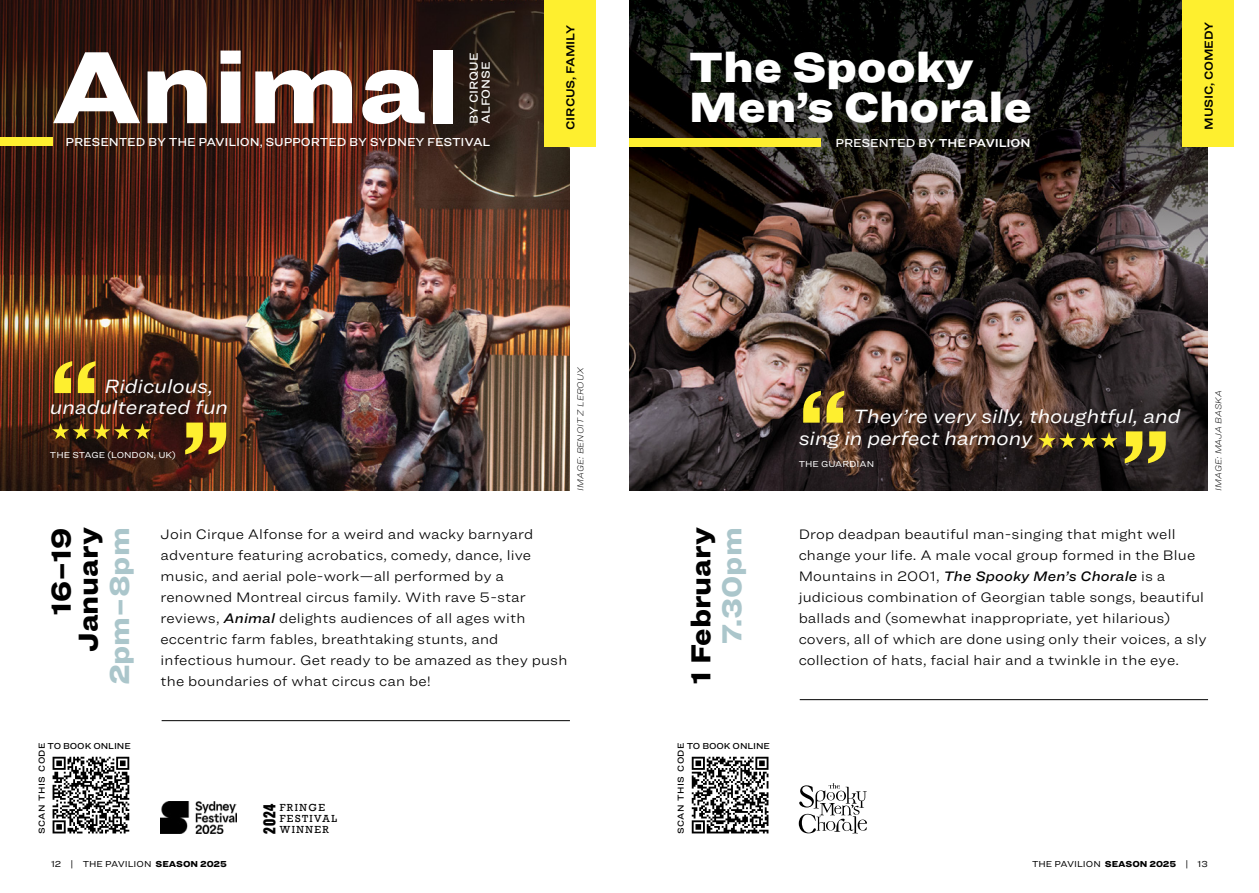
<style>
.page{position:relative;width:1259px;height:893px;background:#fff}
.page>*{position:absolute;margin:0;border:0;box-sizing:border-box;transform-origin:0 0}
.t1{font:900 105.9px "Ringside Wide";letter-spacing:-.005em;color:#fff;scale:1.04 1}
.t2{font:900 92.25px "Ringside Wide";color:#feef2f}
.t3{font:900 43.95px "Ringside Wide";color:#fff;scale:1.04 1}
.t4{font:900 28.5px/27px "Ringside Wide";color:#000;text-align:right}
.t5{font:900 28.5px "Ringside Wide";color:#abc6cb}
.t6{font:italic 19.95px/20.7px "Ringside Wide";color:#fff}
.t7{font:900 16.65px "Alternate Gothic Ex Cond ATF";color:#000}
.t8{font:300 14.25px/21px "Ringside Wide";letter-spacing:.01em;color:#000}
.t9{font:14.25px "Ringside Wide Med Ital";letter-spacing:.01em;color:#000}
.t10{font:500 12px/12px "Ringside Wide";letter-spacing:-.01em;color:#fff}
.t11{font:12px "Ringside Wide Semi";letter-spacing:-.01em;color:#000}
.t12{font:10.5px/11.2px "Rockwell";letter-spacing:.14em;color:#000}
.t13{font:9px "Ringside Wide";color:#000}
.t14{font:italic 100 9px "Ringside Wide";color:#000}
.t15{font:9px "Ringside Wide";color:#fff}
.t16{font:500 9px "Ringside Wide";letter-spacing:.04em;color:#000}
.t17{font:500 9px "Ringside Wide";letter-spacing:-.01em;color:#000}
.s1{font-family:"Ringside Wide Semi";font-weight:400}
.s2{font-family:"Ringside Wide Med Ital";font-weight:400}
.s3{font-family:"Ringside Wide";font-weight:300}
.s4{font-weight:900}
</style>
<div class="page">
<svg style="left:52px;top:756px;width:78px;height:78px"></svg>
<svg style="left:53px;top:757px;width:76px;height:76px"></svg>
<svg style="left:691px;top:756px;width:78px;height:78px"></svg>
<svg style="left:692px;top:757px;width:76px;height:76px"></svg>
<svg style="left:799px;top:783px;width:68px;height:50px"></svg>
<img style="left:0;top:0;width:570px;height:491px">
<img style="left:629px;top:0;width:579px;height:491px">
<svg style="left:1038px;top:432px;width:79px;height:16px"></svg>
<hr style="left:162px;top:720px;width:408px;height:1px;background:#000">
<hr style="left:799px;top:699px;width:409px;height:1px;background:#000">
<div style="left:544px;top:0;width:51px;height:147px;background:#feef2f"></div>
<div style="left:1182px;top:0;width:51px;height:147px;background:#feef2f"></div>
<img style="left:161px;top:802px;width:75px;height:31px">
<div style="left:629px;top:138px;width:192px;height:9px;background:#feef2f"></div>
<svg style="left:52px;top:423px;width:99px;height:16px;background:#755919"></svg>
<div style="left:0;top:137px;width:53px;height:9px;background:#feef2f"></div>
<p class="t11" style="left:561px;top:130px;width:106px;rotate:-90deg">CIRCUS, FAMILY</p>
<p class="t11" style="left:1199px;top:130px;width:110px;rotate:-90deg">MUSIC, COMEDY</p>
<h1 class="t1" style="left:51px;top:6px;width:396px">Animal</h1>
<h3 class="t3" style="left:688px;top:33px;width:275px">The Spooky</h3>
<p class="t10" style="left:467px;top:124px;width:72px;rotate:-90deg">BY CIRQUE<br>ALFONSE</p>
<h3 class="t3" style="left:688px;top:73px;width:331px">Men’s Chorale</h3>
<p class="t10" style="left:66px;top:136px;width:426px">PRESENTED BY THE PAVILION, SUPPORTED BY SYDNEY FESTIVAL</p>
<p class="t10" style="left:835px;top:136px;width:197px">PRESENTED BY <span class="s1">THE PAVILION</span></p>
<h2 class="t2" style="left:50px;top:320px;width:50px">“</h2>
<h3 class="t6" style="left:50px;top:375px;width:180px;text-indent:55px">Ridiculous, unadulterated fun</h3>
<h2 class="t2" style="left:182px;top:381px;width:50px">”</h2>
<p class="t15" style="left:50px;top:448px;width:127px">THE STAGE (LONDON, UK)</p>
<p class="t14" style="left:574px;top:491px;width:125px;rotate:-90deg">IMAGE: BENOIT Z LEROUX</p>
<h2 class="t2" style="left:798px;top:350px;width:50px">“</h2>
<h3 class="t6" style="left:798px;top:404px;width:383px;line-height:22.6px;text-indent:55px">They’re very silly, thoughtful, and sing in perfect harmony</h3>
<h2 class="t2" style="left:1121px;top:390px;width:50px">”</h2>
<p class="t15" style="left:798px;top:457px;width:77px">THE GUARDIAN</p>
<p class="t14" style="left:1212px;top:491px;width:102px;rotate:-90deg">IMAGE: MAJA BASKA</p>
<h3 class="t4" style="left:47px;top:652px;width:126px;rotate:-90deg">16-19<br>January</h3>
<h3 class="t5" style="left:98px;top:685px;width:159px;rotate:-90deg">2pm-8pm</h3>
<h3 class="t4" style="left:686px;top:684px;width:158px;rotate:-90deg">1 February</h3>
<h3 class="t5" style="left:710px;top:644px;width:118px;rotate:-90deg">7.30pm</h3>
<p class="t8" style="left:161px;top:523px;width:408px">Join Cirque Alfonse for a weird and wacky barnyard adventure featuring acrobatics, comedy, dance, live music, and aerial pole-work—all performed by a renowned Montreal circus family. With rave 5-star reviews, <span class="s2">Animal</span> delights audiences of all ages with eccentric farm fables, breathtaking stunts, and infectious humour. Get ready to be amazed as they push the boundaries of what circus can be!</p>
<p class="t8" style="left:798px;top:523px;width:398px">Drop deadpan beautiful man-singing that might well change your life. A male vocal group formed in the Blue</p>
<p class="t9" style="left:798px;top:565px;width:368px"><span class="s3">Mountains in 2001,</span> The Spooky Men’s Chorale <span class="s3">is a</span></p>
<p class="t8" style="left:798px;top:586px;width:409px">judicious combination of Georgian table songs, beautiful ballads and (somewhat inappropriate, yet hilarious) covers, all of which are done using only their voices, a sly collection of hats, facial hair and a twinkle in the eye.</p>
<p class="t17" style="left:47px;top:739px;width:85px">TO BOOK ONLINE</p>
<p class="t17" style="left:686px;top:739px;width:85px">TO BOOK ONLINE</p>
<p class="t16" style="left:35px;top:834px;width:93px;rotate:-90deg">SCAN THIS CODE</p>
<p class="t16" style="left:674px;top:834px;width:93px;rotate:-90deg">SCAN THIS CODE</p>
<p class="t12" style="left:280px;top:802px;width:59px">FRINGE<br>FESTIVAL</p>
<p class="t7" style="left:259px;top:834px;width:32px;rotate:-90deg">2024</p>
<p class="t12" style="left:280px;top:824px;width:51px">WINNER</p>
<p class="t13" style="left:51px;top:857px;width:177px">12 | THE PAVILION <span class="s4">SEASON 2025</span></p>
<p class="t13" style="left:1032px;top:857px;width:177px">THE PAVILION <span class="s4">SEASON 2025</span> | 13</p>
</div>
